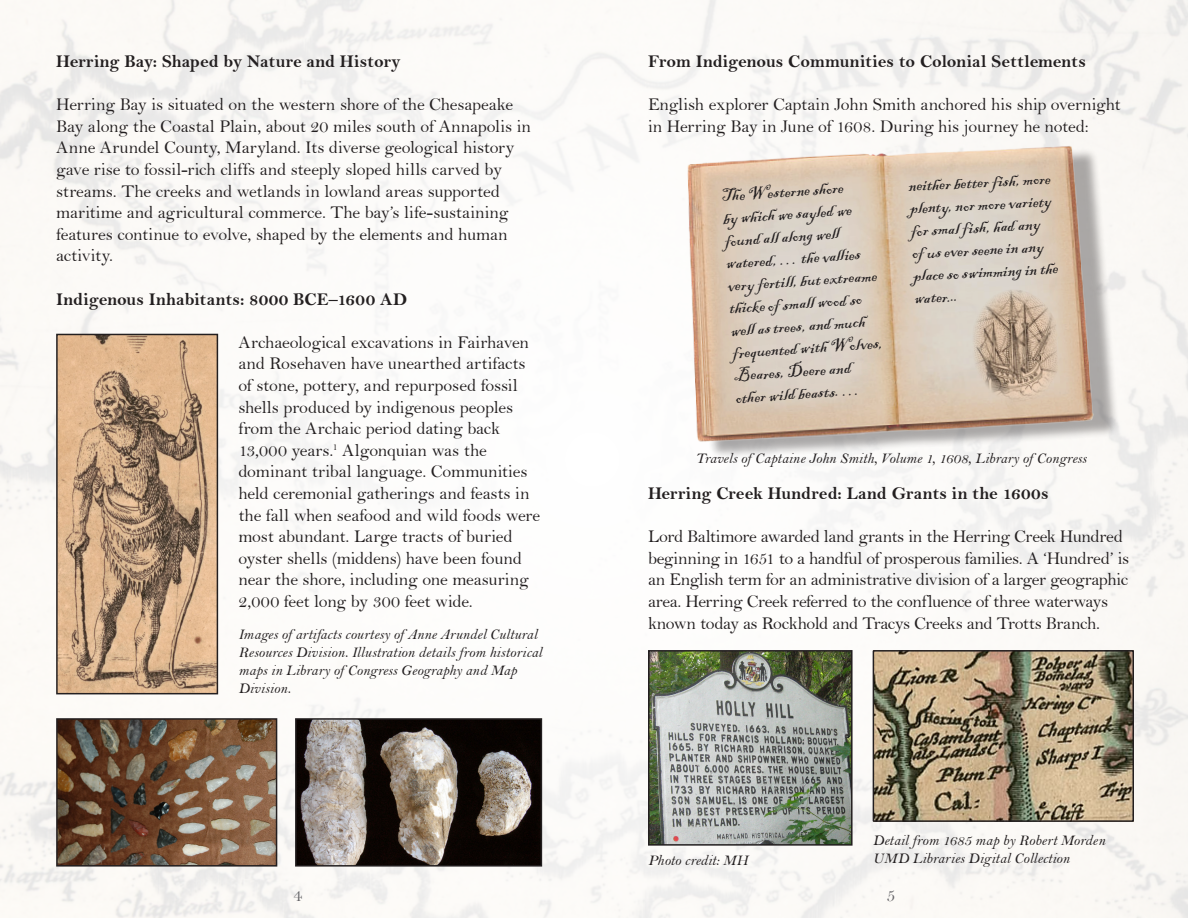
<style>
.page{position:relative;width:1188px;height:918px;background:#fff}
.page>*{position:absolute;margin:0;border:0;box-sizing:border-box;transform-origin:0 0}
.t1{font:18.75px/22.5px "Blackadder ITC";color:#231f20}
.t2{font:18px/21.6px "Bell";letter-spacing:-.015em;color:#231f20}
.t3{font:18px "Bell MT Bold";color:#231f20}
.t4{font:18px "Bell";color:#636366}
.t5{font:15px/18px "Bell MT Italic";color:#231f20}
</style>
<div class="page">
<img style="left:55px;top:717px;width:223px;height:150px">
<svg style="left:55px;top:333px;width:164px;height:362px;background:#bc9b7b"></svg>
<svg style="left:294px;top:717px;width:249px;height:150px;background:#665d57"></svg>
<img style="left:654px;top:135px;width:473px;height:321px">
<img style="left:647px;top:649px;width:206px;height:197px">
<img style="left:876px;top:653px;width:255px;height:166px">
<div style="left:873px;top:650px;width:261px;height:172px;border:2px solid #231f20"></div>
<img style="left:971px;top:289px;width:87px;height:116px">
<p class="t3" style="left:56px;top:51px;width:346px">Herring Bay: Shaped by Nature and History</p>
<p class="t2" style="left:56px;top:94px;width:476px">Herring Bay is situated on the western shore of the Chesapeake Bay along the Coastal Plain, about 20 miles south of Annapolis in Anne Arundel County, Maryland. Its diverse geological history gave rise to fossil-rich cliffs and steeply sloped hills carved by streams. The creeks and wetlands in lowland areas supported maritime and agricultural commerce. The bay’s life-sustaining features continue to evolve, shaped by the elements and human activity.</p>
<p class="t3" style="left:56px;top:288px;width:353px">Indigenous Inhabitants: 8000 BCE–1600 AD</p>
<p class="t2" style="left:238px;top:331px;width:303px">Archaeological excavations in Fairhaven and Rosehaven have unearthed artifacts of stone, pottery, and repurposed fossil shells produced by indigenous peoples from the Archaic period dating back 13,000 years.<sup>1</sup> Algonquian was the dominant tribal language. Communities held ceremonial gatherings and feasts in the fall when seafood and wild foods were most abundant. Large tracts of buried oyster shells (middens) have been found near the shore, including one measuring 2,000 feet long by 300 feet wide.</p>
<p class="t5" style="left:238px;top:626px;width:305px">Images of artifacts courtesy of Anne Arundel Cultural Resources Division. Illustration details from historical maps in Library of Congress Geography and Map Division.</p>
<p class="t3" style="left:648px;top:51px;width:439px">From Indigenous Communities to Colonial Settlements</p>
<p class="t2" style="left:648px;top:94px;width:474px">English explorer Captain John Smith anchored his ship overnight in Herring Bay in June of 1608. During his journey he noted:</p>
<p class="t1" style="left:721px;top:185px;width:152px;rotate:-4deg">The Westerne shore<br>by which we sayled we found all along well watered, … the vallies very fertill, but extreame thicke of small wood so well as trees, and much frequented with Wolves,<br>Beares, Deere and other wild beasts. …</p>
<p class="t1" style="left:908px;top:175px;width:147px;rotate:-3deg">neither better fish, more plenty, nor more variety for smal fish, had any of us ever seene in any place so swimming in the water...</p>
<p class="t5" style="left:695px;top:449px;width:393px">Travels of Captaine John Smith, Volume 1, 1608, Library of Congress</p>
<p class="t3" style="left:648px;top:483px;width:402px">Herring Creek Hundred: Land Grants in the 1600s</p>
<p class="t2" style="left:648px;top:526px;width:483px">Lord Baltimore awarded land grants in the Herring Creek Hundred beginning in 1651 to a handful of prosperous families. A ‘Hundred’ is an English term for an administrative division of a larger geographic area. Herring Creek referred to the confluence of three waterways known today as Rockhold and Tracys Creeks and Trotts Branch.</p>
<p class="t5" style="left:648px;top:852px;width:102px">Photo credit: MH</p>
<p class="t5" style="left:873px;top:831px;width:234px">Detail from 1685 map by Robert Morden<br>UMD Libraries Digital Collection</p>
<p class="t4" style="left:294px;top:884px;width:10px">4</p>
<p class="t4" style="left:886px;top:884px;width:10px">5</p>
</div>
